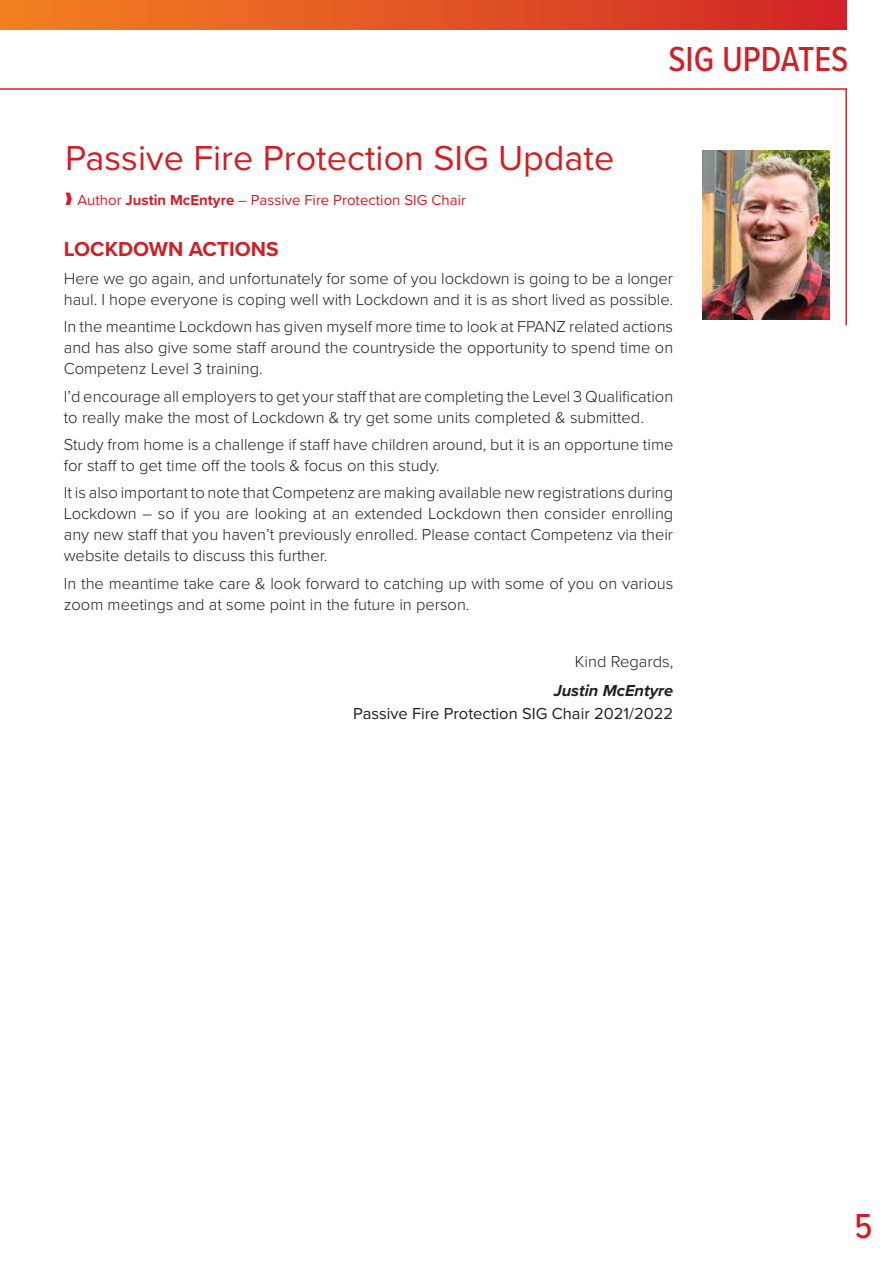
<style>
.page{position:relative;width:893px;height:1263px;background:#fff}
.page>*{position:absolute;margin:0;border:0;box-sizing:border-box;transform-origin:0 0}
.t1{font:36px "Proxima Nova";color:#d02027}
.t2{font:500 36px "Proxima Nova Cond";color:#d02027}
.t3{font:700 21px "Proxima Nova";color:#d02027}
.t4{font:300 16.5px/21px "Proxima Nova";color:#231f20}
.t5{font:16.5px "Proxima Nova";color:#231f20}
.t6{font:italic 700 16.5px "Proxima Nova";color:#231f20}
.t7{font:15px "Proxima Nova";color:#d02027}
.s1{font-weight:700}
</style>
<div class="page">
<div style="left:0;top:0;width:846px;height:30px;background:linear-gradient(to right,#f48321,#d02627)"></div>
<svg style="left:0;top:88px;width:847px;height:238px"></svg>
<img style="left:703px;top:150px;width:126px;height:169px">
<h1 class="t1" style="left:65px;top:131px;width:551px">Passive Fire Protection SIG Update</h1>
<p class="t7" style="left:65px;top:189px;width:402px">❱ Author <span class="s1">Justin McEntyre</span> – Passive Fire Protection SIG Chair</p>
<h1 class="t2" style="left:668px;top:32px;width:181px">SIG UPDATES</h1>
<p class="t3" style="left:64px;top:234px;width:216px">LOCKDOWN ACTIONS</p>
<p class="t4" style="left:64px;top:267px;width:611px">Here we go again, and unfortunately for some of you lockdown is going to be a longer haul. I hope everyone is coping well with Lockdown and it is as short lived as possible.</p>
<p class="t4" style="left:64px;top:315px;width:611px;text-align:justify">In the meantime Lockdown has given myself more time to look at FPANZ related actions and has also give some staff around the countryside the opportunity to spend time on Competenz Level 3 training.</p>
<p class="t4" style="left:64px;top:385px;width:611px">I’d encourage all employers to get your staff that are completing the Level 3 Qualification to really make the most of Lockdown &amp; try get some units completed &amp; submitted.</p>
<p class="t4" style="left:64px;top:433px;width:611px">Study from home is a challenge if staff have children around, but it is an opportune time for staff to get time off the tools &amp; focus on this study.</p>
<p class="t4" style="left:64px;top:481px;width:611px;text-align:justify">It is also important to note that Competenz are making available new registrations during Lockdown – so if you are looking at an extended Lockdown then consider enrolling any new staff that you haven’t previously enrolled. Please contact Competenz via their website details to discuss this further.</p>
<p class="t4" style="left:64px;top:572px;width:611px">In the meantime take care &amp; look forward to catching up with some of you on various zoom meetings and at some point in the future in person.</p>
<p class="t4" style="left:575px;top:650px;width:100px">Kind Regards,</p>
<p class="t6" style="left:554px;top:678px;width:121px">Justin McEntyre</p>
<p class="t5" style="left:353px;top:701px;width:321px">Passive Fire Protection SIG Chair 2021/2022</p>
<h1 class="t2" style="left:854px;top:1199px;width:20px">5</h1>
</div>
